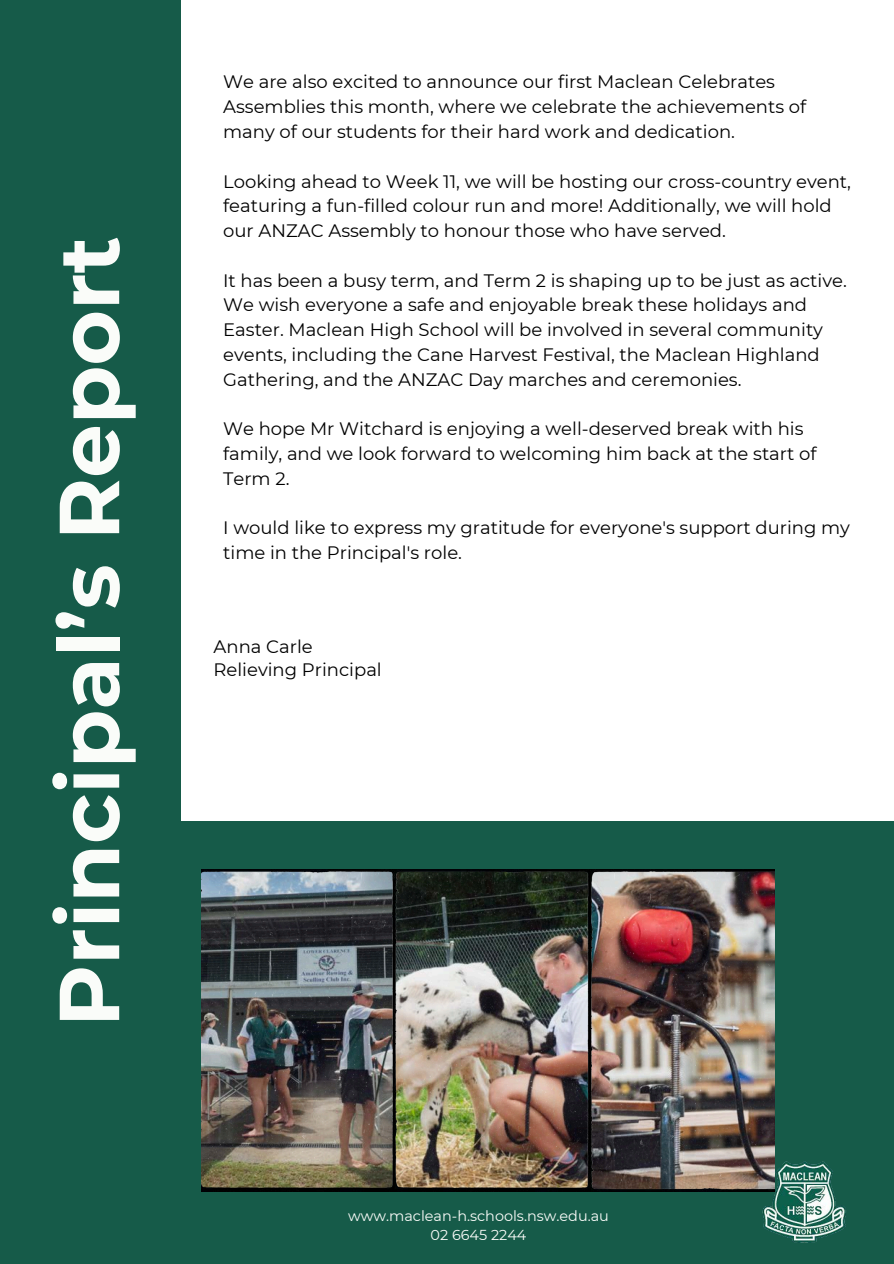
<style>
.page{position:relative;width:894px;height:1264px;background:#fff}
.page>*{position:absolute;margin:0;border:0;box-sizing:border-box;transform-origin:0 0}
.t1{font:700 84.9px "Montserrat";color:#fafcf9}
.t2{font:18px/24.8px "Montserrat";color:#000}
.t3{font:14.4px "Montserrat";color:#fafcf9}
</style>
<div class="page">
<div style="left:168px;top:821px;width:725px;height:442px;background:#165b49"></div>
<div style="left:0;top:0;width:180px;height:1263px;background:#165b49"></div>
<img style="left:201px;top:869px;width:572px;height:322px">
<img style="left:760px;top:1158px;width:86px;height:85px">
<h2 class="t1" style="left:37px;top:1026px;width:792px;rotate:-90deg">Principal’s Report</h2>
<p class="t2" style="left:223px;top:70px;width:584px">We are also excited to announce our first Maclean Celebrates<br>Assemblies this month, where we celebrate the achievements of many of our students for their hard work and dedication.</p>
<p class="t2" style="left:223px;top:169px;width:629px">Looking ahead to Week 11, we will be hosting our cross-country event, featuring a fun-filled colour run and more! Additionally, we will hold our ANZAC Assembly to honour those who have served.</p>
<p class="t2" style="left:223px;top:268px;width:625px">It has been a busy term, and Term 2 is shaping up to be just as active.<br>We wish everyone a safe and enjoyable break these holidays and Easter. Maclean High School will be involved in several community events, including the Cane Harvest Festival, the Maclean Highland Gathering, and the ANZAC Day marches and ceremonies.</p>
<p class="t2" style="left:223px;top:416px;width:594px">We hope Mr Witchard is enjoying a well-deserved break with his family, and we look forward to welcoming him back at the start of<br>Term 2.</p>
<p class="t2" style="left:223px;top:515px;width:628px">I would like to express my gratitude for everyone's support during my time in the Principal's role.</p>
<h2 class="t2" style="left:213px;top:635px;width:170px;line-height:22.5px">Anna Carle<br>Relieving Principal</h2>
<h2 class="t3" style="left:348px;top:1206px;width:262px">www.maclean-h.schools.nsw.edu.au</h2>
<h2 class="t3" style="left:430px;top:1226px;width:97px">02 6645 2244</h2>
</div>
